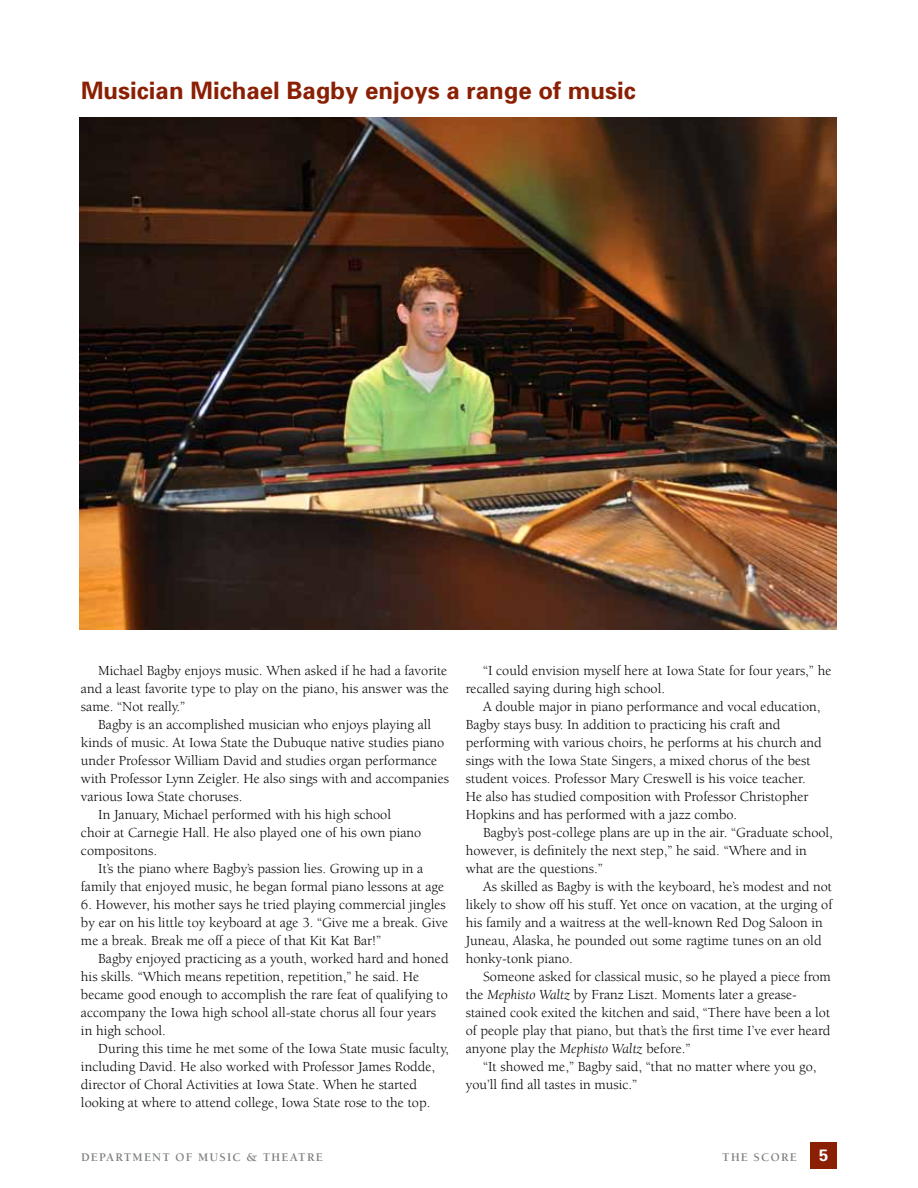
<style>
.page{position:relative;width:918px;height:1188px;background:#fff}
.page>*{position:absolute;margin:0;border:0;box-sizing:border-box;transform-origin:0 0}
.t1{font:700 24px "Univers";color:#8a1f03}
.t2{font:700 16.5px "Univers";color:#fff}
.t3{font:14.25px/18px "Berkeley";color:#000}
.t4{font:700 12px "Berkeley";letter-spacing:.1em;color:#7e8083}
.s1{font-style:italic}
</style>
<div class="page">
<div style="left:810px;top:1142px;width:27px;height:27px;background:#8a1f03"></div>
<img style="left:80px;top:117px;width:757px;height:513px">
<h1 class="t1" style="left:81px;top:76px;width:556px">Musician Michael Bagby enjoys a range of music</h1>
<p class="t3" style="left:81px;top:662px;width:370px;text-align:justify;text-indent:17px">Michael Bagby enjoys music. When asked if he had a favorite and a least favorite type to play on the piano, his answer was the same. “Not really.”</p>
<p class="t3" style="left:98px;top:716px;width:334px">Bagby is an accomplished musician who enjoys playing all</p>
<p class="t3" style="left:81px;top:734px;width:365px">kinds of music. At Iowa State the Dubuque native studies piano</p>
<p class="t3" style="left:81px;top:752px;width:358px">under Professor William David and studies organ performance</p>
<p class="t3" style="left:81px;top:770px;width:370px">with Professor Lynn Zeigler. He also sings with and accompanies</p>
<p class="t3" style="left:81px;top:788px;width:163px">various Iowa State choruses.</p>
<p class="t3" style="left:98px;top:806px;width:294px">In January, Michael performed with his high school</p>
<p class="t3" style="left:81px;top:824px;width:342px">choir at Carnegie Hall. He also played one of his own piano</p>
<p class="t3" style="left:81px;top:842px;width:78px">compositons.</p>
<p class="t3" style="left:98px;top:860px;width:327px">It’s the piano where Bagby’s passion lies. Growing up in a</p>
<p class="t3" style="left:81px;top:878px;width:365px">family that enjoyed music, he began formal piano lessons at age</p>
<p class="t3" style="left:81px;top:896px;width:369px">6. However, his mother says he tried playing commercial jingles by ear on his little toy keyboard at age 3. “Give me a break. Give me a break. Break me off a piece of that Kit Kat Bar!”</p>
<p class="t3" style="left:81px;top:950px;width:369px;text-indent:17px">Bagby enjoyed practicing as a youth, worked hard and honed his skills. “Which means repetition, repetition,” he said. He became good enough to accomplish the rare feat of qualifying to accompany the Iowa high school all-state chorus all four years in high school.</p>
<p class="t3" style="left:81px;top:1040px;width:369px;text-indent:17px">During this time he met some of the Iowa State music faculty, including David. He also worked with Professor James Rodde, director of Choral Activities at Iowa State. When he started looking at where to attend college, Iowa State rose to the top.</p>
<p class="t3" style="left:466px;top:662px;width:367px;text-indent:17px">“I could envision myself here at Iowa State for four years,” he recalled saying during high school.</p>
<p class="t3" style="left:466px;top:698px;width:358px;text-indent:17px">A double major in piano performance and vocal education, Bagby stays busy. In addition to practicing his craft and performing with various choirs, he performs at his church and sings with the Iowa State Singers, a mixed chorus of the best student voices. Professor Mary Creswell is his voice teacher.<br>He also has studied composition with Professor Christopher Hopkins and has performed with a jazz combo.</p>
<p class="t3" style="left:466px;top:824px;width:369px;text-indent:17px">Bagby’s post-college plans are up in the air. “Graduate school, however, is definitely the next step,” he said. “Where and in what are the questions.”</p>
<p class="t3" style="left:466px;top:878px;width:368px;text-indent:17px">As skilled as Bagby is with the keyboard, he’s modest and not likely to show off his stuff. Yet once on vacation, at the urging of his family and a waitress at the well-known Red Dog Saloon in Juneau, Alaska, he pounded out some ragtime tunes on an old honky-tonk piano.</p>
<p class="t3" style="left:466px;top:968px;width:367px;text-indent:17px">Someone asked for classical music, so he played a piece from the <span class="s1">Mephisto Waltz</span> by Franz Liszt. Moments later a grease&shy;stained cook exited the kitchen and said, “There have been a lot of people play that piano, but that’s the first time I’ve ever heard anyone play the <span class="s1">Mephisto Waltz</span> before.”</p>
<p class="t3" style="left:466px;top:1058px;width:352px;text-indent:17px">“It showed me,” Bagby said, “that no matter where you go, you’ll find all tastes in music.”</p>
<p class="t4" style="left:81px;top:1151px;width:243px">DEPARTMENT OF MUSIC &amp; THEATRE</p>
<p class="t4" style="left:722px;top:1151px;width:76px">THE SCORE</p>
<p class="t2" style="left:819px;top:1145px;width:11px">5</p>
</div>
